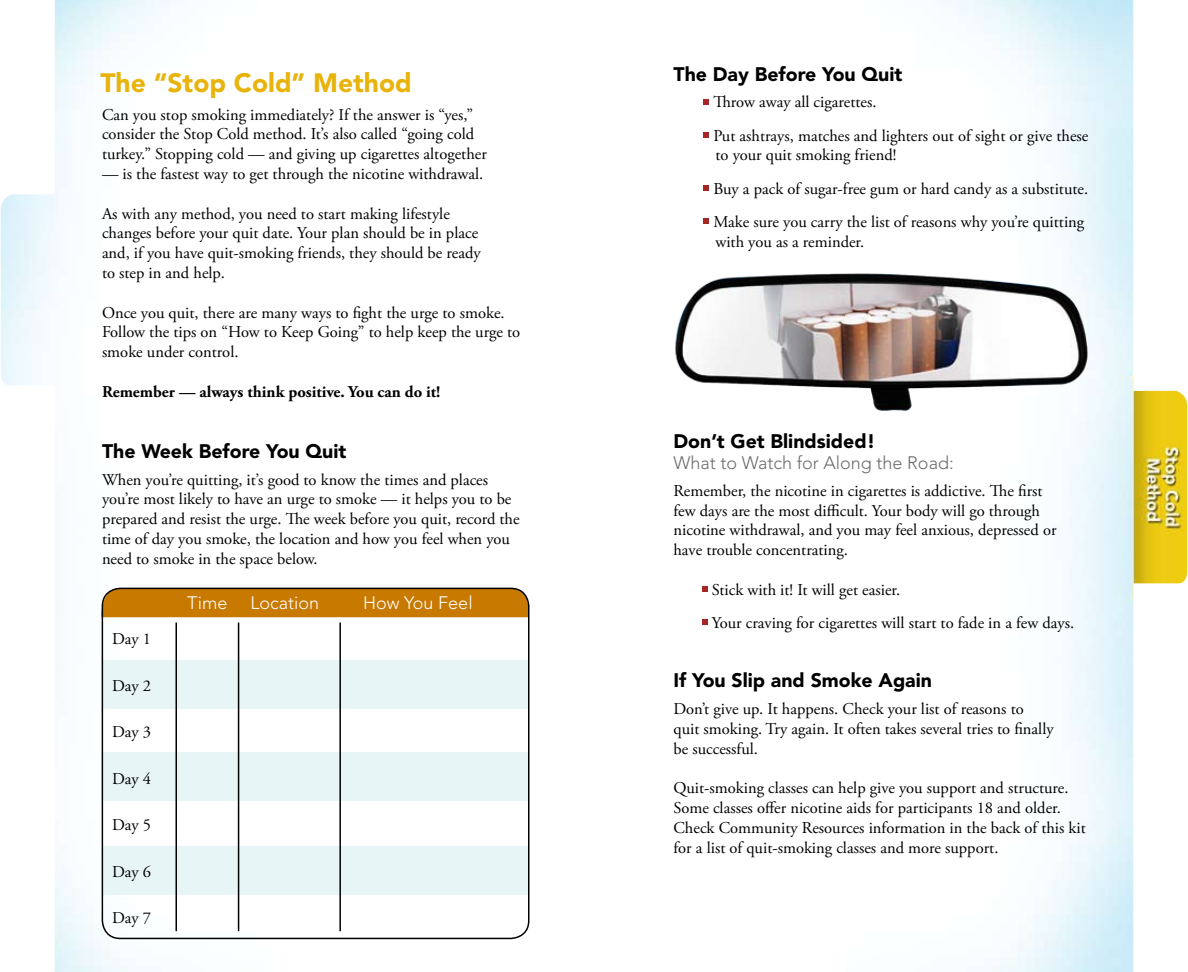
<style>
.page{position:relative;width:1188px;height:972px;background:#fff}
.page>*{position:absolute;margin:0;border:0;box-sizing:border-box;transform-origin:0 0}
.t1{font:900 26.4px "Avenir";color:#e8b30b}
.t2{font:900 19.5px "Avenir";color:#000}
.t3{font:300 18px "Avenir";color:#6b6c6f}
.t4{font:300 18px "Avenir";color:#fff}
.t5{font:16.5px/19.8px "Adobe Garamond Pro";color:#000}
.t6{font:700 16.5px "Adobe Garamond Pro";color:#000}
</style>
<div class="page">
<img style="left:55px;top:0;width:1078px;height:972px">
<div style="left:102px;top:753px;width:426px;height:48px;background:#e8f5f6"></div>
<div style="left:102px;top:846px;width:426px;height:48px;background:#e8f5f6"></div>
<svg style="left:704px;top:99px;width:5px;height:5px"></svg>
<svg style="left:704px;top:132px;width:5px;height:6px"></svg>
<svg style="left:704px;top:185px;width:5px;height:6px"></svg>
<svg style="left:704px;top:218px;width:5px;height:6px"></svg>
<svg style="left:702px;top:586px;width:6px;height:6px"></svg>
<svg style="left:702px;top:619px;width:6px;height:6px"></svg>
<svg style="left:1133px;top:0;width:55px;height:972px"></svg>
<div style="left:103px;top:660px;width:426px;height:49px;background:#e8f5f6"></div>
<div style="left:101px;top:588px;width:428px;height:29px;background:#c87900"></div>
<hr style="left:176px;top:622px;width:1px;height:309px;background:#000">
<hr style="left:238px;top:622px;width:1px;height:309px;background:#000">
<hr style="left:339px;top:622px;width:2px;height:309px;background:#000">
<img style="left:603px;top:262px;width:537px;height:160px">
<svg style="left:0;top:0;width:55px;height:385px"></svg>
<div style="left:102px;top:588px;width:428px;height:351px;border:2px solid #000;border-radius:18px"></div>
<h1 class="t1" style="left:100px;top:67px;width:313px">The “Stop Cold” Method</h1>
<p class="t5" style="left:102px;top:105px;width:386px">Can you stop smoking immediately? If the answer is “yes,” consider the Stop Cold method. It’s also called “going cold turkey.” Stopping cold — and giving up cigarettes altogether</p>
<p class="t5" style="left:102px;top:164px;width:383px">— is the fastest way to get through the nicotine withdrawal.</p>
<p class="t5" style="left:102px;top:204px;width:380px">As with any method, you need to start making lifestyle changes before your quit date. Your plan should be in place and, if you have quit-smoking friends, they should be ready to step in and help.</p>
<p class="t5" style="left:102px;top:303px;width:420px">Once you quit, there are many ways to fight the urge to smoke.<br>Follow the tips on “How to Keep Going” to help keep the urge to smoke under control.</p>
<p class="t6" style="left:102px;top:382px;width:340px">Remember — always think positive. You can do it!</p>
<p class="t2" style="left:102px;top:439px;width:246px">The Week Before You Quit</p>
<p class="t5" style="left:102px;top:470px;width:419px">When you’re quitting, it’s good to know the times and places you’re most likely to have an urge to smoke — it helps you to be prepared and resist the urge. The week before you quit, record the time of day you smoke, the location and how you feel when you need to smoke in the space below.</p>
<p class="t4" style="left:187px;top:593px;width:42px">Time</p>
<p class="t4" style="left:251px;top:593px;width:70px">Location</p>
<p class="t4" style="left:363px;top:593px;width:111px">How You Feel</p>
<p class="t5" style="left:112px;top:630px;width:41px">Day 1</p>
<p class="t5" style="left:112px;top:676px;width:41px">Day 2</p>
<p class="t5" style="left:112px;top:723px;width:41px">Day 3</p>
<p class="t5" style="left:112px;top:769px;width:41px">Day 4</p>
<p class="t5" style="left:112px;top:816px;width:41px">Day 5</p>
<p class="t5" style="left:112px;top:862px;width:41px">Day 6</p>
<p class="t5" style="left:112px;top:909px;width:41px">Day 7</p>
<p class="t2" style="left:674px;top:62px;width:230px">The Day Before You Quit</p>
<p class="t5" style="left:713px;top:86px;width:377px;line-height:33.3px">Throw away all cigarettes.<br>Put ashtrays, matches and lighters out of sight or give these</p>
<p class="t5" style="left:713px;top:139px;width:376px;line-height:33.3px">to your quit smoking friend!<br>Buy a pack of sugar-free gum or hard candy as a substitute.<br>Make sure you carry the list of reasons why you’re quitting</p>
<p class="t5" style="left:715px;top:232px;width:150px">with you as a reminder.</p>
<p class="t2" style="left:674px;top:429px;width:203px">Don’t Get Blindsided!</p>
<p class="t3" style="left:674px;top:452px;width:282px">What to Watch for Along the Road:</p>
<p class="t5" style="left:674px;top:481px;width:384px">Remember, the nicotine in cigarettes is addictive. The first few days are the most difficult. Your body will go through nicotine withdrawal, and you may feel anxious, depressed or have trouble concentrating.</p>
<p class="t5" style="left:712px;top:573px;width:364px;line-height:33.3px">Stick with it! It will get easier.<br>Your craving for cigarettes will start to fade in a few days.</p>
<p class="t2" style="left:674px;top:669px;width:260px">If You Slip and Smoke Again</p>
<p class="t5" style="left:674px;top:699px;width:382px">Don’t give up. It happens. Check your list of reasons to quit smoking. Try again. It often takes several tries to finally be successful.</p>
<p class="t5" style="left:674px;top:779px;width:414px">Quit-smoking classes can help give you support and structure.<br>Some classes offer nicotine aids for participants 18 and older.<br>Check Community Resources information in the back of this kit for a list of quit-smoking classes and more support.</p>
</div>
